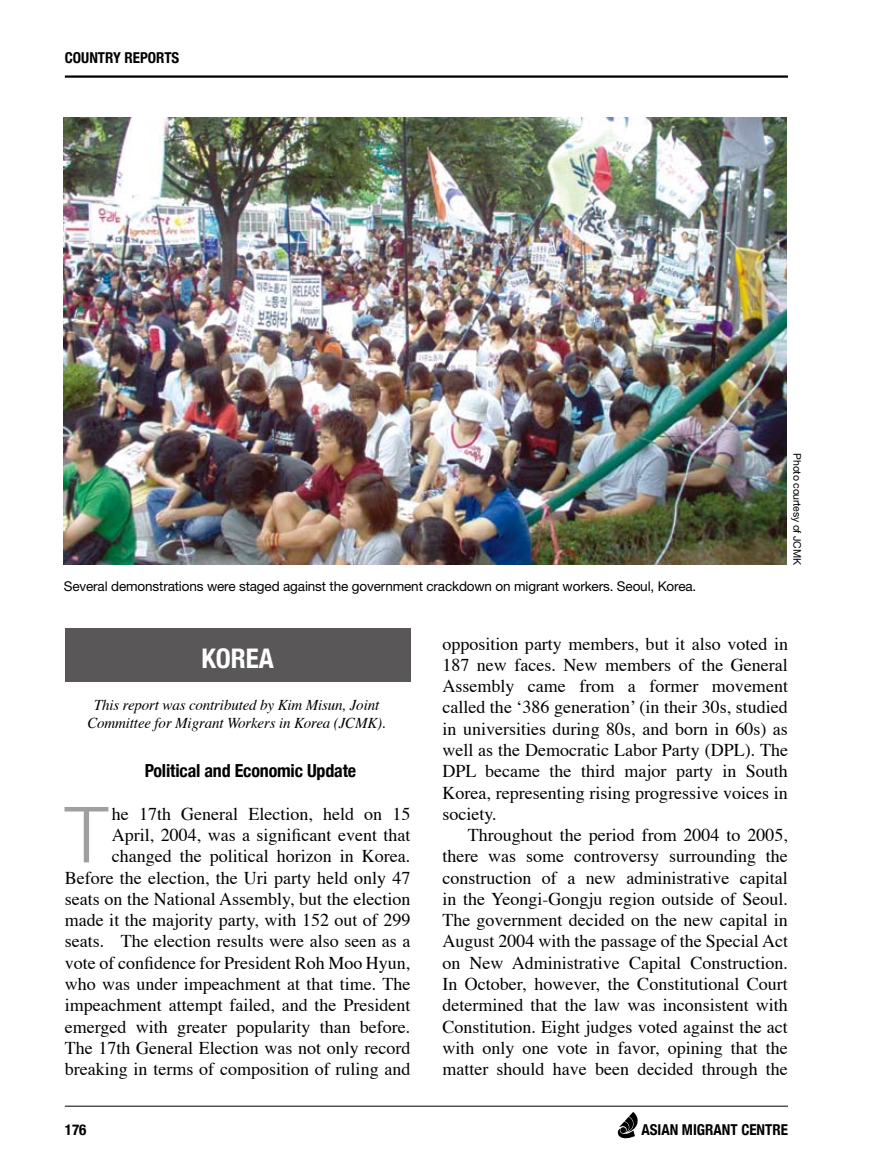
<style>
.page{position:relative;width:872px;height:1170px;background:#fff}
.page>*{position:absolute;margin:0;border:0;box-sizing:border-box;transform-origin:0 0}
.t1{font:300 77.55px "Helvetica Neue";color:#9f9fa0}
.t2{font:700 condensed 27px "Helvetica Neue";color:#fff}
.t3{font:18px/21.3px "Times";color:#000;text-align:justify}
.t4{font:700 condensed 18px "Helvetica Neue";letter-spacing:-.01em;color:#000}
.t5{font:italic 15px/18px "Times";letter-spacing:-.01em;color:#000;text-align:center}
.t6{font:700 condensed 15px "Helvetica Neue";color:#000}
.t7{font:13.5px "Helvetica Neue";letter-spacing:-.01em;color:#000}
.t8{font:10.5px "Helvetica Neue";letter-spacing:-.02em;color:#000}
</style>
<div class="page">
<hr style="left:65px;top:75px;width:723px;height:3px;background:#000">
<hr style="left:65px;top:1105px;width:723px;height:1px;background:#000">
<svg style="left:618px;top:1112px;width:20px;height:26px"></svg>
<div style="left:65px;top:628px;width:345px;height:53px;background:#595757"></div>
<img style="left:64px;top:118px;width:723px;height:446px">
<p class="t6" style="left:65px;top:48px;width:116px">COUNTRY REPORTS</p>
<p class="t7" style="left:64px;top:578px;width:634px">Several demonstrations were staged against the government crackdown on migrant workers. Seoul, Korea.</p>
<p class="t8" style="left:803px;top:453px;width:113px;rotate:90deg">Photo courtesy of JCMK</p>
<h2 class="t2" style="left:201px;top:642px;width:74px">KOREA</h2>
<p class="t5" style="left:87px;top:695px;width:300px">This report was contributed by Kim Misun, Joint<br>Committee for Migrant Workers in Korea (JCMK).</p>
<p class="t4" style="left:145px;top:760px;width:213px">Political and Economic Update</p>
<h1 class="t1" style="left:65px;top:787px;width:45px">T</h1>
<p class="t3" style="left:65px;top:801px;width:347px;text-align:right">he 17th General Election, held on 15<br>April, 2004, was a significant event that changed the political horizon in Korea.<br>Before the election, the Uri party held only 47 seats on the National Assembly, but the election made it the majority party, with 152 out of 299 seats. The election results were also seen as a vote of confidence for President Roh Moo Hyun, who was under impeachment at that time. The impeachment attempt failed, and the President emerged with greater popularity than before.<br>The 17th General Election was not only record breaking in terms of composition of ruling and</p>
<p class="t3" style="left:442px;top:631px;width:347px">opposition party members, but it also voted in 187 new faces. New members of the General Assembly came from a former movement called the ‘386 generation’ (in their 30s, studied in universities during 80s, and born in 60s) as well as the Democratic Labor Party (DPL). The DPL became the third major party in South Korea, representing rising progressive voices in society.</p>
<p class="t3" style="left:442px;top:822px;width:347px;text-indent:26px">Throughout the period from 2004 to 2005, there was some controversy surrounding the construction of a new administrative capital in the Yeongi-Gongju region outside of Seoul.<br>The government decided on the new capital in August 2004 with the passage of the Special Act on New Administrative Capital Construction.<br>In October, however, the Constitutional Court determined that the law was inconsistent with Constitution. Eight judges voted against the act with only one vote in favor, opining that the matter should have been decided through the</p>
<p class="t6" style="left:65px;top:1120px;width:23px">176</p>
<p class="t6" style="left:641px;top:1120px;width:148px">ASIAN MIGRANT CENTRE</p>
</div>
